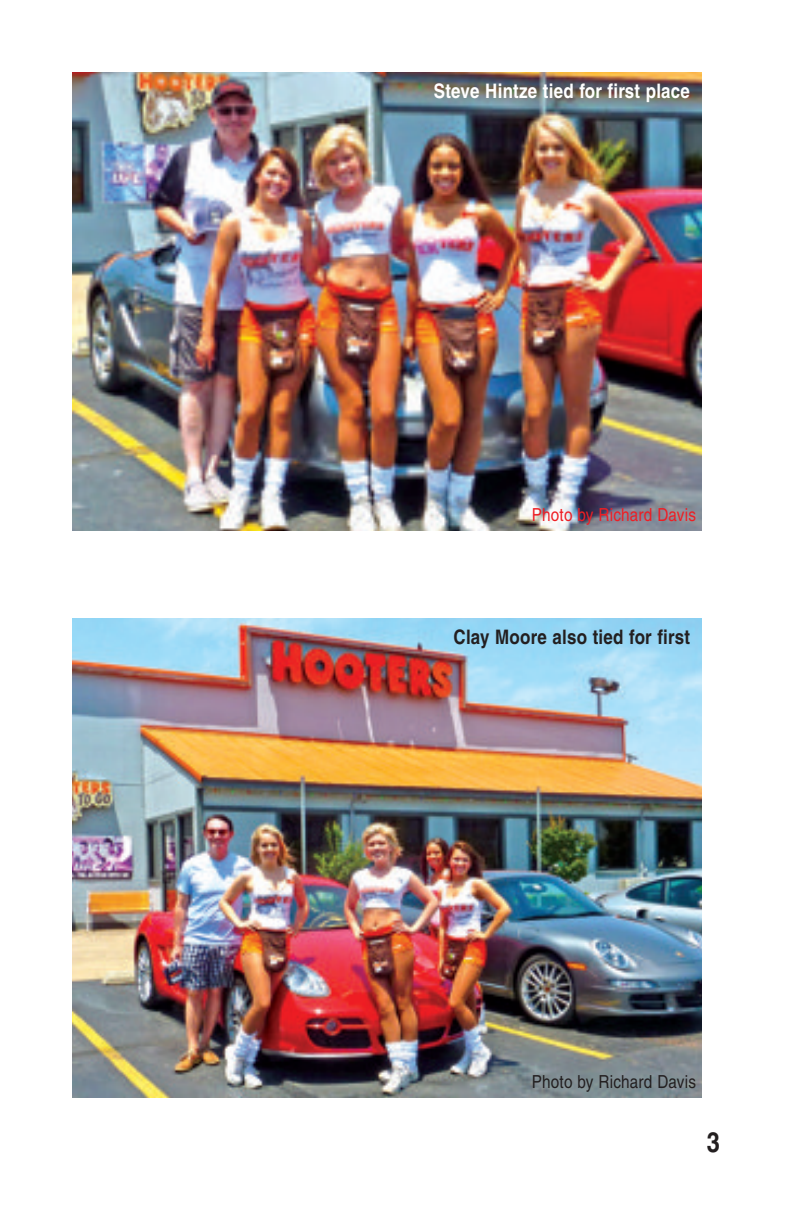
<style>
.page{position:relative;width:792px;height:1224px;background:#fff}
.page>*{position:absolute;margin:0;border:0;box-sizing:border-box;transform-origin:0 0}
.t1{font:700 28px "Helvetica";color:#231f20;scale:.85 1}
.t2{font:700 20px "Helvetica";letter-spacing:.01em;color:#fff;scale:.85 1}
.t3{font:700 20px "Helvetica";letter-spacing:.01em;color:#231f20;scale:.85 1}
.t4{font:18px "Helvetica";letter-spacing:.01em;color:#231f20;scale:.85 1}
.t5{font:18px "Helvetica";letter-spacing:.01em;color:#ee1e24;scale:.85 1}
</style>
<div class="page">
<img style="left:72px;top:72px;width:630px;height:459px">
<img style="left:72px;top:618px;width:630px;height:480px">
<p class="t2" style="left:434px;top:79px;width:303px">Steve Hintze tied for first place</p>
<p class="t5" style="left:532px;top:505px;width:195px">Photo by Richard Davis</p>
<p class="t3" style="left:454px;top:625px;width:280px">Clay Moore also tied for first</p>
<p class="t4" style="left:532px;top:1072px;width:195px">Photo by Richard Davis</p>
<h1 class="t1" style="left:707px;top:1125px;width:17px">3</h1>
</div>
